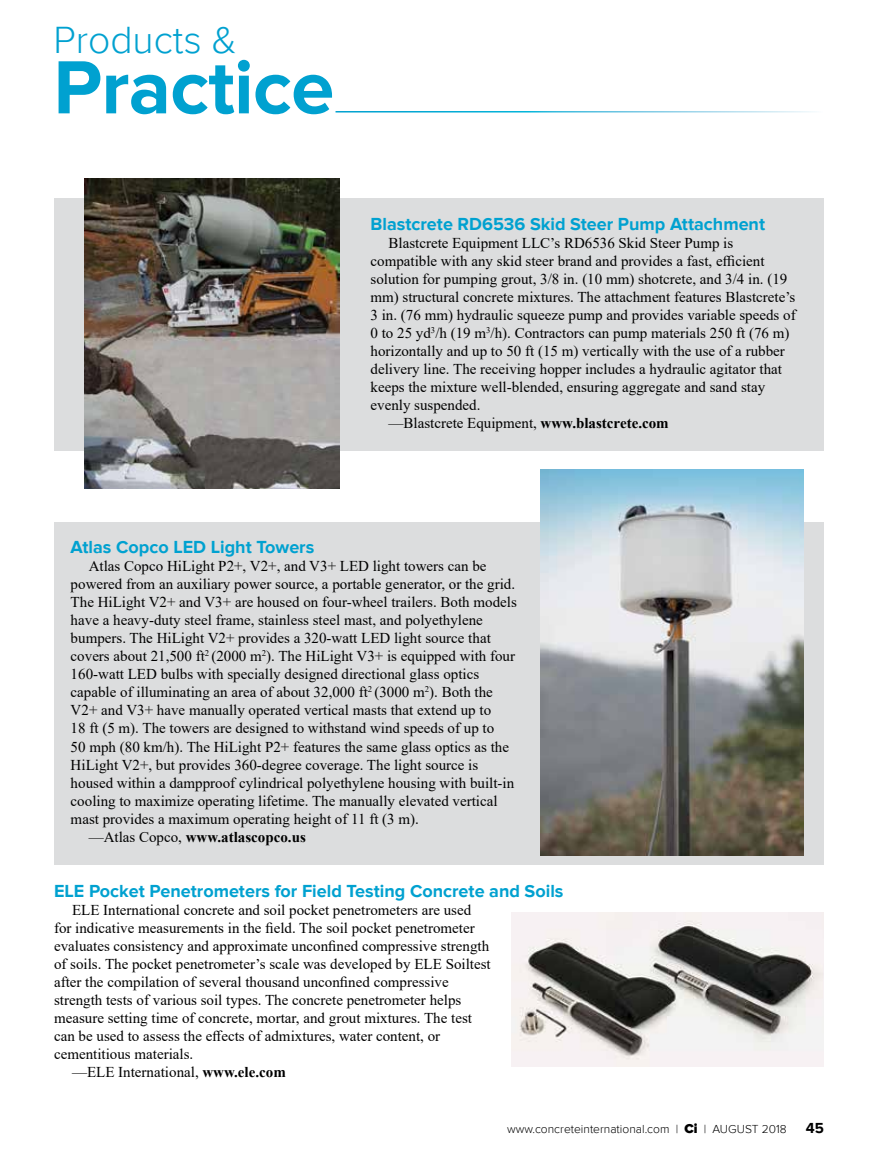
<style>
.page{position:relative;width:878px;height:1175px;background:#fff}
.page>*{position:absolute;margin:0;border:0;box-sizing:border-box;transform-origin:0 0}
.t1{font:700 78px "Proxima Nova";letter-spacing:-.01em;color:#00a1d0}
.t2{font:300 39px "Proxima Nova";color:#00a1d0}
.t3{font:700 18px "Proxima Nova";color:#00a1d0}
.t4{font:15px "Times New Roman";color:#000}
.t5{font:700 15px "Times New Roman";color:#000}
.t6{font:700 15px "Proxima Nova";color:#000}
.t7{font:300 12px "Proxima Nova";color:#000}
.s1{font-weight:700}
.s2{font-weight:400}
.s3{font-weight:900;font-size:13.5px}
</style>
<div class="page">
<div style="left:54px;top:198px;width:770px;height:252px;background:#dcddde"></div>
<div style="left:54px;top:522px;width:770px;height:342px;background:#dcddde"></div>
<img style="left:84px;top:179px;width:255px;height:310px">
<img style="left:511px;top:912px;width:313px;height:154px">
<img style="left:540px;top:470px;width:263px;height:385px">
<h2 class="t2" style="left:53px;top:18px;width:185px">Products &amp;</h2>
<h1 class="t1" style="left:53px;top:42px;width:282px">Practice</h1>
<p class="t3" style="left:370px;top:214px;width:396px">Blastcrete RD6536 Skid Steer Pump Attachment</p>
<p class="t4" style="left:388px;top:233px;width:346px">Blastcrete Equipment LLC’s RD6536 Skid Steer Pump is</p>
<p class="t4" style="left:370px;top:251px;width:395px">compatible with any skid steer brand and provides a fast, efficient</p>
<p class="t4" style="left:370px;top:269px;width:418px">solution for pumping grout, 3/8 in. (10 mm) shotcrete, and 3/4 in. (19</p>
<p class="t4" style="left:370px;top:287px;width:426px">mm) structural concrete mixtures. The attachment features Blastcrete’s</p>
<p class="t4" style="left:370px;top:305px;width:426px">3 in. (76 mm) hydraulic squeeze pump and provides variable speeds of</p>
<p class="t4" style="left:370px;top:323px;width:420px">0 to 25 yd<sup>3</sup>/h (19 m<sup>3</sup>/h). Contractors can pump materials 250 ft (76 m)</p>
<p class="t4" style="left:370px;top:341px;width:416px">horizontally and up to 50 ft (15 m) vertically with the use of a rubber</p>
<p class="t4" style="left:370px;top:359px;width:413px">delivery line. The receiving hopper includes a hydraulic agitator that</p>
<p class="t4" style="left:370px;top:377px;width:396px">keeps the mixture well-blended, ensuring aggregate and sand stay</p>
<p class="t4" style="left:370px;top:395px;width:111px">evenly suspended.</p>
<p class="t4" style="left:388px;top:413px;width:282px">—Blastcrete Equipment, <span class="s1">www.blastcrete.com</span></p>
<p class="t3" style="left:71px;top:537px;width:245px">Atlas Copco LED Light Towers</p>
<p class="t4" style="left:89px;top:556px;width:399px">Atlas Copco HiLight P2+, V2+, and V3+ LED light towers can be</p>
<p class="t4" style="left:71px;top:574px;width:446px">powered from an auxiliary power source, a portable generator, or the grid.</p>
<p class="t4" style="left:71px;top:592px;width:447px">The HiLight V2+ and V3+ are housed on four-wheel trailers. Both models</p>
<p class="t4" style="left:71px;top:610px;width:414px">have a heavy-duty steel frame, stainless steel mast, and polyethylene</p>
<p class="t4" style="left:71px;top:628px;width:421px">bumpers. The HiLight V2+ provides a 320-watt LED light source that</p>
<p class="t4" style="left:71px;top:646px;width:446px">covers about 21,500 ft<sup>2</sup> (2000 m<sup>2</sup>). The HiLight V3+ is equipped with four</p>
<p class="t4" style="left:71px;top:664px;width:410px">160-watt LED bulbs with specially designed directional glass optics</p>
<p class="t4" style="left:71px;top:682px;width:424px">capable of illuminating an area of about 32,000 ft<sup>2</sup> (3000 m<sup>2</sup>). Both the</p>
<p class="t4" style="left:71px;top:700px;width:422px">V2+ and V3+ have manually operated vertical masts that extend up to</p>
<p class="t4" style="left:71px;top:718px;width:425px">18 ft (5 m). The towers are designed to withstand wind speeds of up to</p>
<p class="t4" style="left:71px;top:736px;width:440px">50 mph (80 km/h). The HiLight P2+ features the same glass optics as the</p>
<p class="t4" style="left:71px;top:754px;width:409px">HiLight V2+, but provides 360-degree coverage. The light source is</p>
<p class="t4" style="left:71px;top:772px;width:445px">housed within a dampproof cylindrical polyethylene housing with built-in</p>
<p class="t4" style="left:71px;top:790px;width:428px">cooling to maximize operating lifetime. The manually elevated vertical</p>
<p class="t4" style="left:71px;top:808px;width:350px">mast provides a maximum operating height of 11 ft (3 m).</p>
<p class="t5" style="left:89px;top:825px;width:219px"><span class="s2">—Atlas Copco,</span> www.atlascopco.us</p>
<p class="t3" style="left:54px;top:880px;width:511px">ELE Pocket Penetrometers for Field Testing Concrete and Soils</p>
<p class="t4" style="left:72px;top:899px;width:401px">ELE International concrete and soil pocket penetrometers are used</p>
<p class="t4" style="left:54px;top:917px;width:422px">for indicative measurements in the field. The soil pocket penetrometer</p>
<p class="t4" style="left:54px;top:935px;width:436px">evaluates consistency and approximate unconfined compressive strength</p>
<p class="t4" style="left:54px;top:953px;width:438px">of soils. The pocket penetrometer’s scale was developed by ELE Soiltest</p>
<p class="t4" style="left:54px;top:971px;width:396px">after the compilation of several thousand unconfined compressive</p>
<p class="t4" style="left:54px;top:989px;width:409px">strength tests of various soil types. The concrete penetrometer helps</p>
<p class="t4" style="left:54px;top:1007px;width:419px">measure setting time of concrete, mortar, and grout mixtures. The test</p>
<p class="t4" style="left:54px;top:1025px;width:388px">can be used to assess the effects of admixtures, water content, or</p>
<p class="t4" style="left:54px;top:1043px;width:141px">cementitious materials.</p>
<p class="t4" style="left:72px;top:1061px;width:215px">—ELE International, <span class="s1">www.ele.com</span></p>
<p class="t7" style="left:507px;top:1121px;width:281px">www.concreteinternational.com | <span class="s3">Ci</span> | AUGUST 2018</p>
<p class="t6" style="left:805px;top:1119px;width:20px">45</p>
</div>
